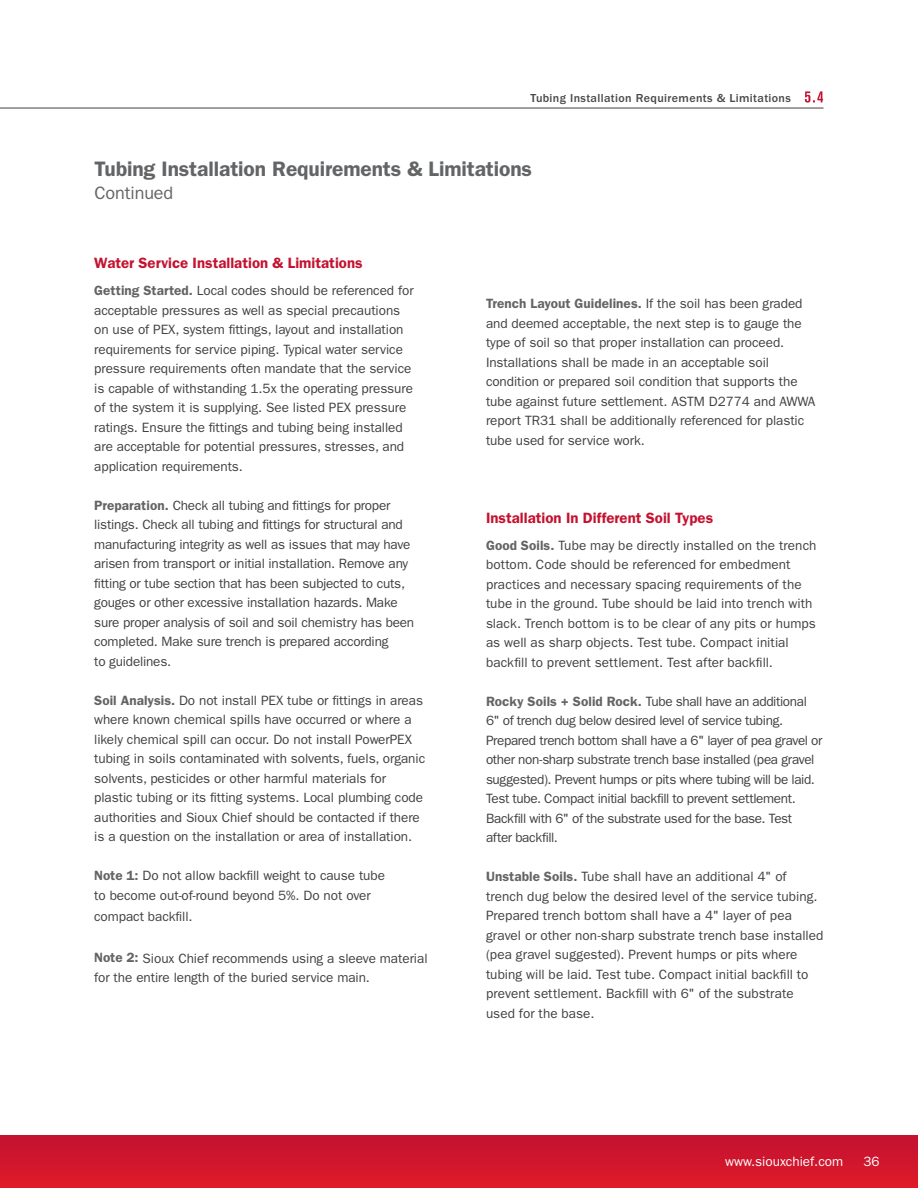
<style>
.page{position:relative;width:918px;height:1188px;background:#fff}
.page>*{position:absolute;margin:0;border:0;box-sizing:border-box;transform-origin:0 0}
.t1{font:600 21px "ITC Franklin Gothic Std";letter-spacing:-.005em;color:#636466}
.t2{font:18px "ITC Franklin Gothic Std";letter-spacing:-.005em;color:#636466}
.t3{font:600 15px "ITC Franklin Gothic Std";color:#c41230}
.t4{font:13.5px/19.5px "ITC Franklin Gothic Std";letter-spacing:-.005em;color:#414042}
.t5{font:13.5px/19.5px "ITC Franklin Gothic Std";letter-spacing:-.025em;color:#414042}
.t6{font:13.5px "ITC Franklin Gothic Std";color:#fff}
.t7{font:500 12px "ITC Franklin Gothic Std";letter-spacing:.03em;color:#48484a}
.s1{font-weight:600;color:#636466}
</style>
<div class="page">
<hr style="left:0;top:108px;width:824px;height:1px;background:#414042">
<svg style="left:805px;top:91px;width:18px;height:12px"></svg>
<div style="left:0;top:1136px;width:918px;height:52px;background:linear-gradient(to bottom,#c21231,#df1a28)"></div>
<p class="t7" style="left:531px;top:92px;width:262px">Tubing Installation Requirements &amp; Limitations</p>
<h1 class="t1" style="left:94px;top:157px;width:439px">Tubing Installation Requirements &amp; Limitations</h1>
<h2 class="t2" style="left:94px;top:182px;width:80px">Continued</h2>
<p class="t3" style="left:94px;top:254px;width:270px">Water Service Installation &amp; Limitations</p>
<p class="t4" style="left:94px;top:281px;width:321px"><span class="s1">Getting Started.</span> Local codes should be referenced for acceptable pressures as well as special precautions on use of PEX, system fittings, layout and installation requirements for service piping. Typical water service pressure requirements often mandate that the service is capable of withstanding 1.5x the operating pressure of the system it is supplying. See listed PEX pressure ratings. Ensure the fittings and tubing being installed are acceptable for potential pressures, stresses, and application requirements.</p>
<p class="t4" style="left:94px;top:496px;width:322px"><span class="s1">Preparation.</span> Check all tubing and fittings for proper listings. Check all tubing and fittings for structural and manufacturing integrity as well as issues that may have arisen from transport or initial installation. Remove any fitting or tube section that has been subjected to cuts, gouges or other excessive installation hazards. Make sure proper analysis of soil and soil chemistry has been completed. Make sure trench is prepared according<br>to guidelines.</p>
<p class="t4" style="left:94px;top:691px;width:332px"><span class="s1">Soil Analysis.</span> Do not install PEX tube or fittings in areas where known chemical spills have occurred or where a likely chemical spill can occur. Do not install PowerPEX tubing in soils contaminated with solvents, fuels, organic solvents, pesticides or other harmful materials for plastic tubing or its fitting systems. Local plumbing code authorities and Sioux Chief should be contacted if there is a question on the installation or area of installation.</p>
<p class="t4" style="left:94px;top:866px;width:292px"><span class="s1">Note 1:</span> Do not allow backfill weight to cause tube to become out-of-round beyond 5%. Do not over</p>
<p class="t4" style="left:94px;top:907px;width:100px">compact backfill.</p>
<p class="t4" style="left:94px;top:948px;width:335px"><span class="s1">Note 2:</span> Sioux Chief recommends using a sleeve material for the entire length of the buried service main.</p>
<p class="t4" style="left:486px;top:294px;width:331px"><span class="s1">Trench Layout Guidelines.</span> If the soil has been graded and deemed acceptable, the next step is to gauge the type of soil so that proper installation can proceed.<br>Installations shall be made in an acceptable soil condition or prepared soil condition that supports the tube against future settlement. ASTM D2774 and AWWA report TR31 shall be additionally referenced for plastic tube used for service work.</p>
<p class="t3" style="left:486px;top:509px;width:229px">Installation In Different Soil Types</p>
<p class="t4" style="left:486px;top:536px;width:332px"><span class="s1">Good Soils.</span> Tube may be directly installed on the trench bottom. Code should be referenced for embedment practices and necessary spacing requirements of the tube in the ground. Tube should be laid into trench with slack. Trench bottom is to be clear of any pits or humps as well as sharp objects. Test tube. Compact initial backfill to prevent settlement. Test after backfill.</p>
<p class="t5" style="left:486px;top:692px;width:338px"><span class="s1">Rocky Soils + Solid Rock.</span> Tube shall have an additional 6" of trench dug below desired level of service tubing.<br>Prepared trench bottom shall have a 6" layer of pea gravel or other non-sharp substrate trench base installed (pea gravel suggested). Prevent humps or pits where tubing will be laid.<br>Test tube. Compact initial backfill to prevent settlement.<br>Backfill with 6" of the substrate used for the base. Test<br>after backfill.</p>
<p class="t4" style="left:486px;top:867px;width:339px"><span class="s1">Unstable Soils.</span> Tube shall have an additional 4" of trench dug below the desired level of the service tubing.<br>Prepared trench bottom shall have a 4" layer of pea gravel or other non-sharp substrate trench base installed (pea gravel suggested). Prevent humps or pits where tubing will be laid. Test tube. Compact initial backfill to prevent settlement. Backfill with 6" of the substrate used for the base.</p>
<p class="t6" style="left:725px;top:1154px;width:119px">www.siouxchief.com</p>
<p class="t6" style="left:863px;top:1154px;width:18px">36</p>
</div>
